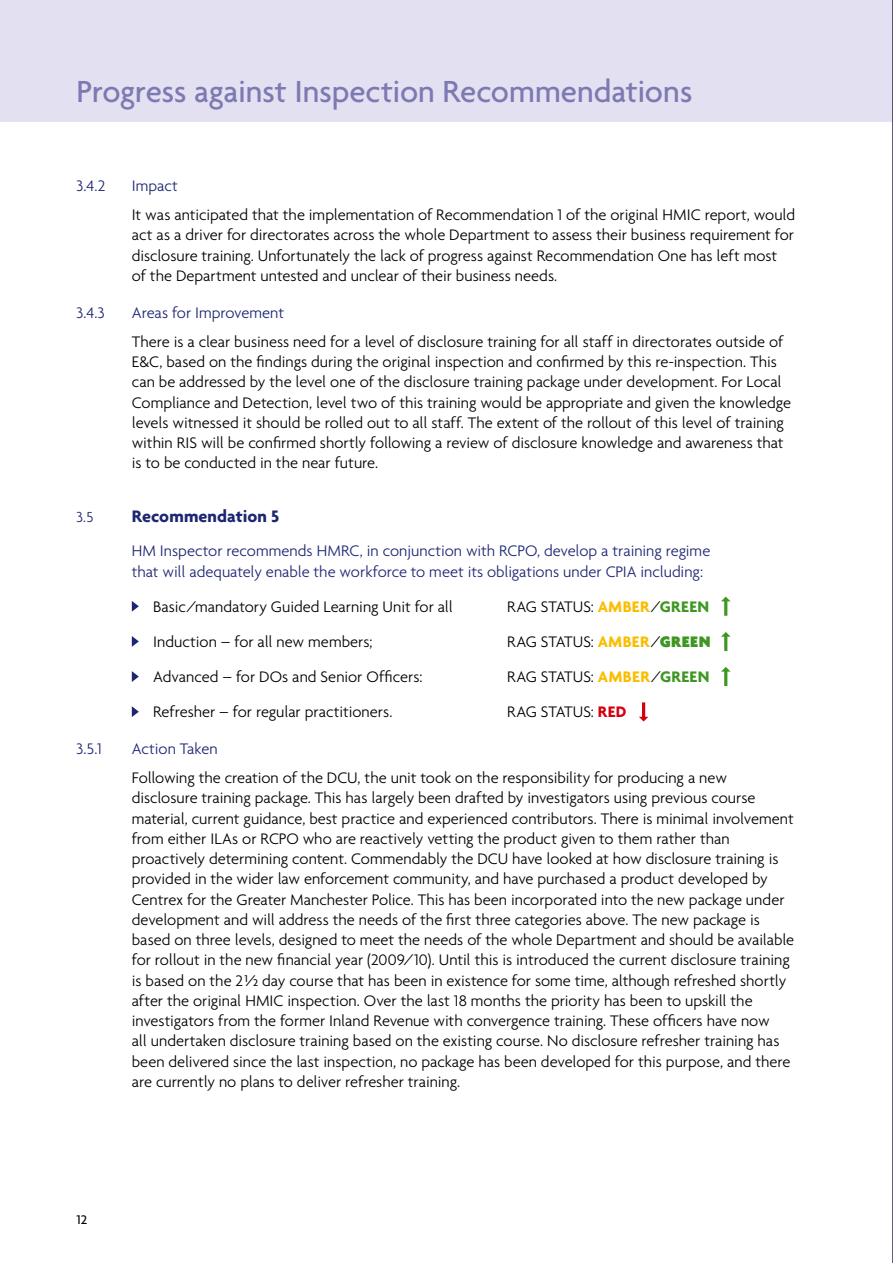
<style>
.page{position:relative;width:893px;height:1263px;background:#fff}
.page>*{position:absolute;margin:0;border:0;box-sizing:border-box;transform-origin:0 0}
.t1{font:500 33px "Agenda";letter-spacing:-.005em;color:#7d79b2}
.t2{font:700 18px "Agenda";letter-spacing:.005em;color:#1d2671}
.t3{font:300 16.5px/20.2px "Agenda";letter-spacing:-.005em;color:#000}
.t4{font:300 16.5px/21px "Agenda";letter-spacing:-.005em;color:#1d2671}
.t5{font:300 15.75px "Agenda";color:#1d2671}
.t6{font:500 13.5px "Agenda";color:#000}
.s1{font-weight:700;color:#fbbd00}
.s2{font-weight:700;color:#3d9721}
.s3{font-weight:900;color:#3d9721}
.s4{font-weight:700;color:#d4000f}
.s5{font-weight:500;font-size:10.5px}
</style>
<div class="page">
<div style="left:0;top:0;width:893px;height:122px;background:#e3e1f1"></div>
<hr style="left:892px;top:0;width:1px;height:1263px;background:#1c1455">
<hr style="left:892px;top:0;width:1px;height:122px;background:#e3e1f1">
<svg style="left:132px;top:601px;width:7px;height:11px"></svg>
<svg style="left:132px;top:636px;width:7px;height:11px"></svg>
<svg style="left:132px;top:671px;width:7px;height:11px"></svg>
<svg style="left:132px;top:706px;width:7px;height:11px"></svg>
<svg style="left:721px;top:597px;width:10px;height:19px"></svg>
<svg style="left:721px;top:632px;width:10px;height:19px"></svg>
<svg style="left:721px;top:667px;width:10px;height:19px"></svg>
<svg style="left:639px;top:702px;width:9px;height:19px"></svg>
<h1 class="t1" style="left:77px;top:71px;width:617px">Progress against Inspection Recommendations</h1>
<p class="t4" style="left:77px;top:175px;width:30px">3.4.2</p>
<p class="t4" style="left:132px;top:175px;width:48px">Impact</p>
<p class="t3" style="left:132px;top:204px;width:665px">It was anticipated that the implementation of Recommendation 1 of the original HMIC report, would act as a driver for directorates across the whole Department to assess their business requirement for disclosure training. Unfortunately the lack of progress against Recommendation One has left most of the Department untested and unclear of their business needs.</p>
<p class="t4" style="left:77px;top:302px;width:30px">3.4.3</p>
<p class="t4" style="left:132px;top:302px;width:154px">Areas for Improvement</p>
<p class="t3" style="left:132px;top:331px;width:661px">There is a clear business need for a level of disclosure training for all staff in directorates outside of E&amp;C, based on the findings during the original inspection and confirmed by this re-inspection. This can be addressed by the level one of the disclosure training package under development. For Local Compliance and Detection, level two of this training would be appropriate and given the knowledge levels witnessed it should be rolled out to all staff. The extent of the rollout of this level of training within RIS will be confirmed shortly following a review of disclosure knowledge and awareness that is to be conducted in the near future.</p>
<p class="t5" style="left:77px;top:507px;width:18px">3.5</p>
<p class="t2" style="left:132px;top:505px;width:149px">Recommendation 5</p>
<p class="t4" style="left:132px;top:539px;width:580px">HM Inspector recommends HMRC, in conjunction with RCPO, develop a training regime that will adequately enable the workforce to meet its obligations under CPIA including:</p>
<p class="t3" style="left:153px;top:596px;width:301px">Basic/mandatory Guided Learning Unit for all</p>
<p class="t3" style="left:507px;top:596px;width:204px">RAG STATUS: <span class="s1">AMBER</span>/<span class="s2">GREEN</span></p>
<p class="t3" style="left:153px;top:631px;width:221px">Induction – for all new members;</p>
<p class="t3" style="left:507px;top:631px;width:205px">RAG STATUS: <span class="s1">AMBER</span>/<span class="s3">GREEN</span></p>
<p class="t3" style="left:153px;top:666px;width:271px">Advanced – for DOs and Senior Officers:</p>
<p class="t3" style="left:507px;top:666px;width:204px">RAG STATUS: <span class="s1">AMBER</span>/<span class="s2">GREEN</span></p>
<p class="t3" style="left:153px;top:701px;width:241px">Refresher – for regular practitioners.</p>
<p class="t3" style="left:507px;top:701px;width:121px">RAG STATUS: <span class="s4">RED</span></p>
<p class="t4" style="left:77px;top:738px;width:27px">3.5.1</p>
<p class="t4" style="left:132px;top:738px;width:87px">Action Taken</p>
<p class="t3" style="left:132px;top:767px;width:664px">Following the creation of the DCU, the unit took on the responsibility for producing a new disclosure training package. This has largely been drafted by investigators using previous course material, current guidance, best practice and experienced contributors. There is minimal involvement from either ILAs or RCPO who are reactively vetting the product given to them rather than proactively determining content. Commendably the DCU have looked at how disclosure training is provided in the wider law enforcement community, and have purchased a product developed by Centrex for the Greater Manchester Police. This has been incorporated into the new package under development and will address the needs of the first three categories above. The new package is based on three levels, designed to meet the needs of the whole Department and should be available for rollout in the new financial year (2009/10). Until this is introduced the current disclosure training is based on the 2<sup>1</sup>/<span class="s5">2</span> day course that has been in existence for some time, although refreshed shortly after the original HMIC inspection. Over the last 18 months the priority has been to upskill the investigators from the former Inland Revenue with convergence training. These officers have now<br>all undertaken disclosure training based on the existing course. No disclosure refresher training has been delivered since the last inspection, no package has been developed for this purpose, and there are currently no plans to deliver refresher training.</p>
<p class="t6" style="left:77px;top:1211px;width:12px">12</p>
</div>
